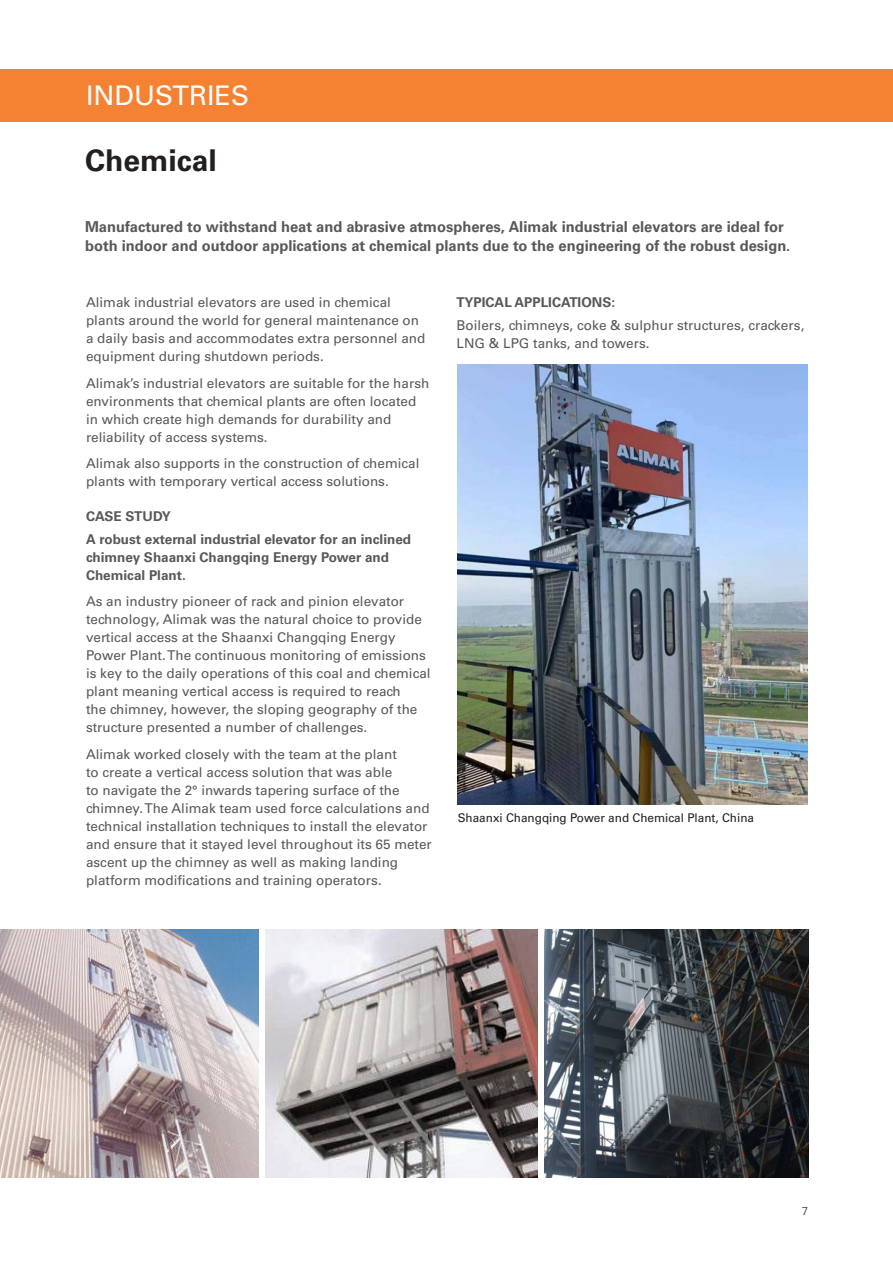
<style>
.page{position:relative;width:893px;height:1263px;background:#fff}
.page>*{position:absolute;margin:0;border:0;box-sizing:border-box;transform-origin:0 0}
.t1{font:700 30px "Univers LT Std";color:#231f20}
.t2{font:27px "Univers LT Std";color:#fff}
.Introduction_text{font:700 15px/19.5px "Univers LT Std";color:#57585a}
.Regular_text{font:13.5px/18px "Univers LT Std";color:#57585a}
.Regular_text-2{font:700 13.5px/18px "Univers LT Std";color:#57585a}
.Headline{font:700 13.5px "Univers LT Std";color:#57585a}
.Image_caption{font:12px "Univers LT Std";color:#231f20}
.t3{font:300 11.25px "Univers LT Std";color:#231f20}
</style>
<div class="page">
<div style="left:0;top:69px;width:893px;height:52px;background:#f48232"></div>
<img style="left:457px;top:365px;width:351px;height:440px">
<img style="left:0;top:929px;width:258px;height:249px">
<img style="left:266px;top:929px;width:271px;height:249px">
<img style="left:544px;top:929px;width:265px;height:249px">
<h2 class="t2" style="left:86px;top:79px;width:164px">INDUSTRIES</h2>
<p class="t1" style="left:85px;top:142px;width:133px">Chemical</p>
<p class="Introduction_text" style="left:85px;top:217px;width:707px">Manufactured to withstand heat and abrasive atmospheres, Alimak industrial elevators are ideal for both indoor and outdoor applications at chemical plants due to the engineering of the robust design.</p>
<p class="Regular_text" style="left:86px;top:294px;width:341px">Alimak industrial elevators are used in chemical plants around the world for general maintenance on a daily basis and accommodates extra personnel and equipment during shutdown periods.</p>
<p class="Regular_text" style="left:86px;top:374px;width:345px">Alimak’s industrial elevators are suitable for the harsh environments that chemical plants are often located in which create high demands for durability and reliability of access systems.</p>
<p class="Regular_text" style="left:86px;top:455px;width:335px">Alimak also supports in the construction of chemical plants with temporary vertical access solutions.</p>
<p class="Headline" style="left:86px;top:509px;width:86px">CASE STUDY</p>
<p class="Regular_text-2" style="left:86px;top:530px;width:327px">A robust external industrial elevator for an inclined chimney Shaanxi Changqing Energy Power and<br>Chemical Plant.</p>
<p class="Regular_text" style="left:86px;top:592px;width:346px">As an industry pioneer of rack and pinion elevator technology, Alimak was the natural choice to provide vertical access at the Shaanxi Changqing Energy Power Plant. The continuous monitoring of emissions is key to the daily operations of this coal and chemical plant meaning vertical access is required to reach<br>the chimney, however, the sloping geography of the structure presented a number of challenges.</p>
<p class="Regular_text" style="left:86px;top:745px;width:347px">Alimak worked closely with the team at the plant<br>to create a vertical access solution that was able<br>to navigate the 2° inwards tapering surface of the chimney. The Alimak team used force calculations and technical installation techniques to install the elevator and ensure that it stayed level throughout its 65 meter ascent up the chimney as well as making landing platform modifications and training operators.</p>
<p class="Headline" style="left:457px;top:295px;width:160px">TYPICAL APPLICATIONS:</p>
<p class="Regular_text" style="left:457px;top:316px;width:349px">Boilers, chimneys, coke &amp; sulphur structures, crackers,<br>LNG &amp; LPG tanks, and towers.</p>
<p class="Image_caption" style="left:458px;top:811px;width:298px">Shaanxi Changqing Power and Chemical Plant, China</p>
<p class="t3" style="left:802px;top:1204px;width:8px">7</p>
</div>
